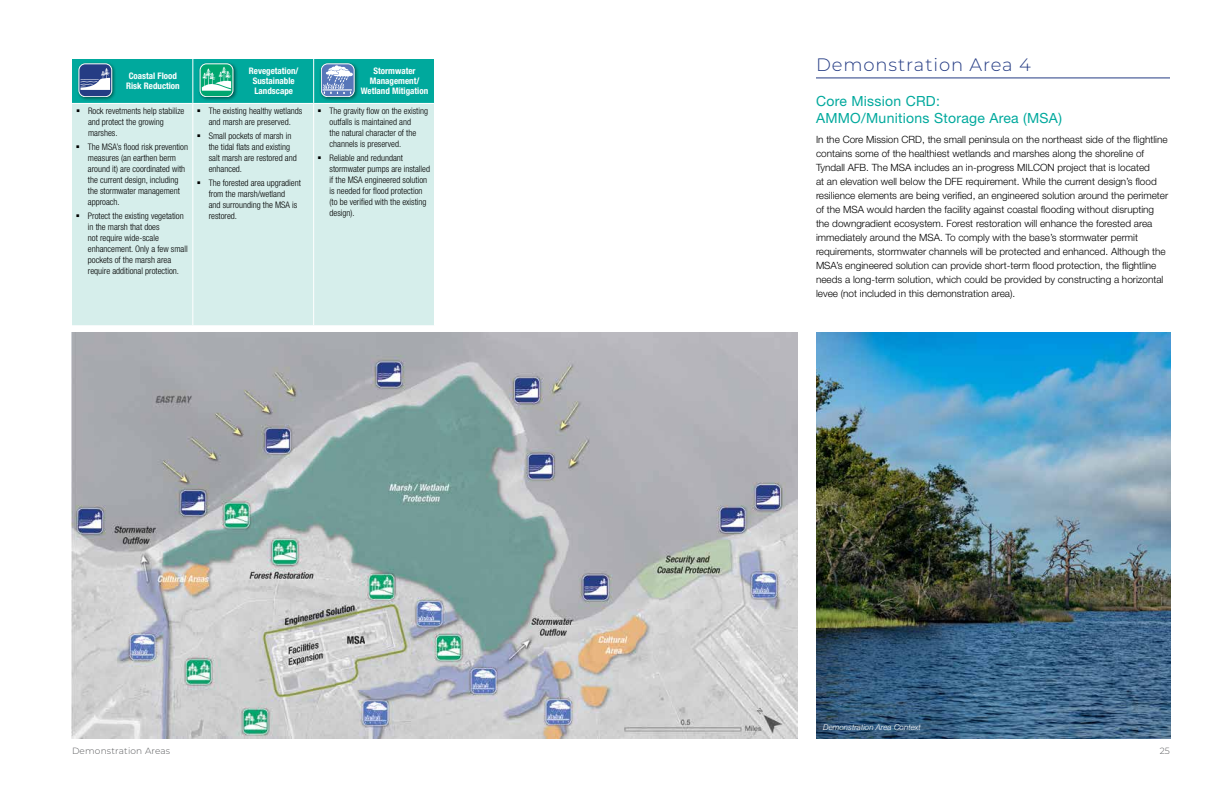
<style>
.page{position:relative;width:1224px;height:792px;background:#fff}
.page>*{position:absolute;margin:0;border:0;box-sizing:border-box;transform-origin:0 0}
.t1{font:300 18px "Montserrat";letter-spacing:.05em;color:#253c84}
.t2{font:14px/16.8px "Helvetica Neue LT Std";letter-spacing:.02em;color:#00a99d}
.t3{font:300 10px/14px "Helvetica Neue LT Std";color:#000}
.t4{font:300 condensed 9px/11px "Helvetica Neue LT Std";color:#000}
.t5{font:700 condensed 9px/10px "Helvetica Neue LT Std";color:#fff;text-align:center}
.t6{font:300 9px "Montserrat";letter-spacing:.02em;color:#58595b}
.t7{font:italic 300 8px "Helvetica Neue LT Std";color:#fff}
</style>
<div class="page">
<img style="left:71px;top:332px;width:726px;height:406px">
<div style="left:72px;top:104px;width:362px;height:221px;background:#d6eeeb"></div>
<hr style="left:192px;top:104px;width:1px;height:221px;background:#fff">
<hr style="left:313px;top:104px;width:1px;height:221px;background:#fff">
<svg style="left:72px;top:59px;width:362px;height:44px;background:#1aa7a1"></svg>
<hr style="left:816px;top:77px;width:354px;height:1px;background:#253c84">
<img style="left:817px;top:333px;width:354px;height:405px">
<p class="t5" style="left:126px;top:71px;width:55px">Coastal Flood<br>Risk Reduction</p>
<p class="t5" style="left:249px;top:66px;width:51px">Revegetation/<br>Sustainable<br>Landscape</p>
<p class="t5" style="left:361px;top:66px;width:69px">Stormwater<br>Management/<br>Wetland Mitigation</p>
<p class="t4" style="left:88px;top:105px;width:98px">Rock revetments help stabilize and protect the growing marshes.</p>
<p class="t4" style="left:88px;top:141px;width:102px">The MSA’s flood risk prevention measures (an earthen berm around it) are coordinated with the current design, including the stormwater management approach.</p>
<p class="t4" style="left:88px;top:210px;width:101px">Protect the existing vegetation in the marsh that does<br>not require wide-scale enhancement. Only a few small pockets of the marsh area require additional protection.</p>
<p class="t4" style="left:330px;top:105px;width:100px">The gravity flow on the existing outfalls is maintained and<br>the natural character of the channels is preserved.</p>
<p class="t4" style="left:330px;top:152px;width:102px">Reliable and redundant stormwater pumps are installed if the MSA engineered solution is needed for flood protection (to be verified with the existing design).</p>
<p class="t4" style="left:209px;top:105px;width:95px">The existing healthy wetlands and marsh are preserved.</p>
<p class="t4" style="left:209px;top:130px;width:89px">Small pockets of marsh in the tidal flats and existing salt marsh are restored and enhanced.</p>
<p class="t4" style="left:209px;top:177px;width:94px">The forested area upgradient from the marsh/wetland<br>and surrounding the MSA is restored.</p>
<h1 class="t1" style="left:816px;top:53px;width:217px">Demonstration Area 4</h1>
<h2 class="t2" style="left:816px;top:93px;width:247px">Core Mission CRD:<br>AMMO/Munitions Storage Area (MSA)</h2>
<p class="t3" style="left:816px;top:132px;width:354px">In the Core Mission CRD, the small peninsula on the northeast side of the flightline contains some of the healthiest wetlands and marshes along the shoreline of Tyndall AFB. The MSA includes an in-progress MILCON project that is located<br>at an elevation well below the DFE requirement. While the current design’s flood resilience elements are being verified, an engineered solution around the perimeter of the MSA would harden the facility against coastal flooding without disrupting the downgradient ecosystem. Forest restoration will enhance the forested area immediately around the MSA. To comply with the base’s stormwater permit requirements, stormwater channels will be protected and enhanced. Although the MSA’s engineered solution can provide short-term flood protection, the flightline needs a long-term solution, which could be provided by constructing a horizontal levee (not included in this demonstration area).</p>
<p class="t7" style="left:823px;top:722px;width:99px">Demonstration Area Context</p>
<p class="t6" style="left:72px;top:744px;width:100px">Demonstration Areas</p>
<p class="t6" style="left:1160px;top:744px;width:12px">25</p>
</div>
